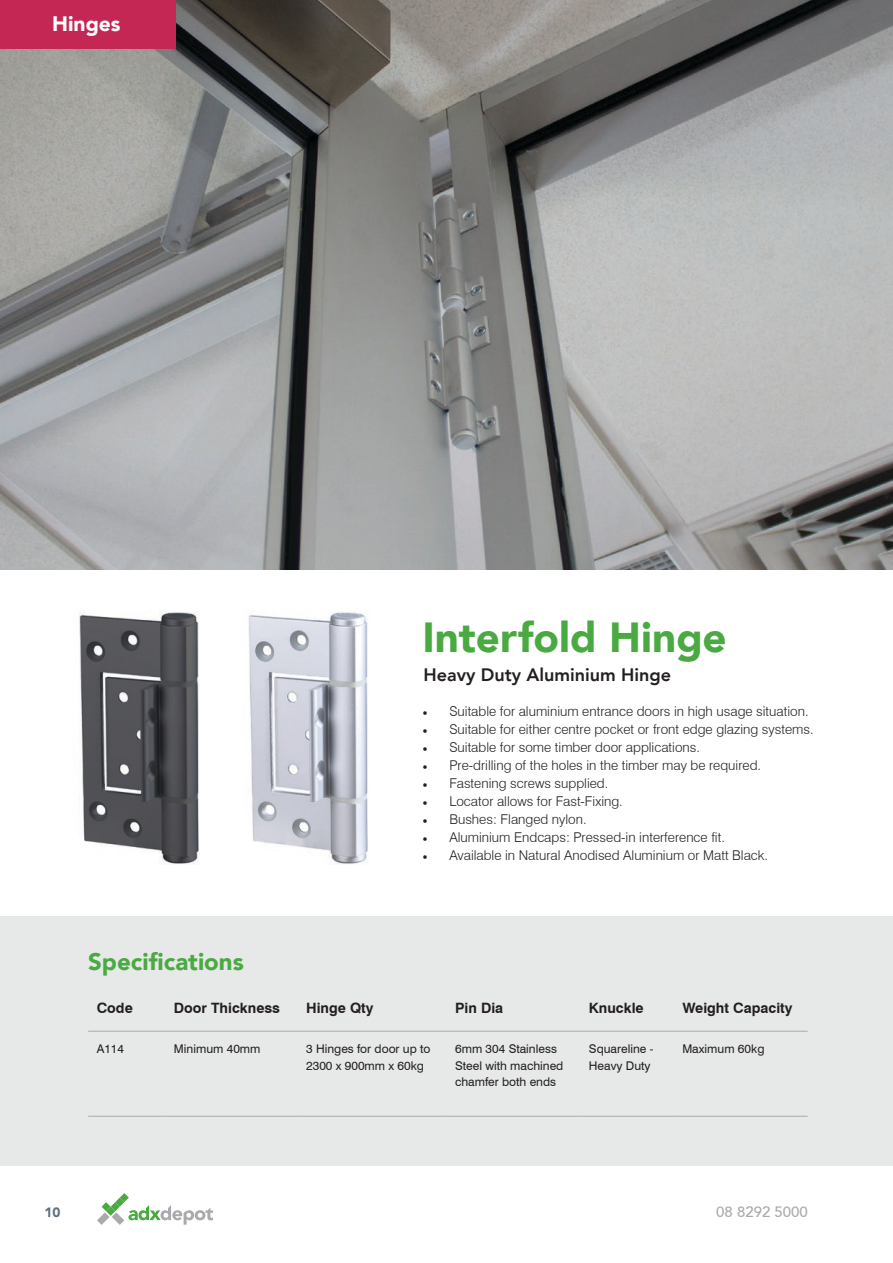
<style>
.page{position:relative;width:893px;height:1263px;background:#fff}
.page>*{position:absolute;margin:0;border:0;box-sizing:border-box;transform-origin:0 0}
.t1{font:900 42px "Avenir 95";color:#4aaa42}
.t2{font:900 24px "Avenir 95";color:#4aaa42}
.t3{font:900 21px "Avenir 95";color:#fff}
.t4{font:800 18px "Avenir LT";color:#231f20}
.t5{font:500 15px "Avenir 65";color:#a8aaad}
.t6{font:700 14.25px "Swiss 721 BT";color:#231f20}
.t7{font:300 13.5px "Swiss 721 BT";color:#231f20}
.t8{font:900 13.5px "Avenir 95";color:#5d707c}
.t9{font:12px/16.5px "Swiss 721 BT";color:#231f20}
.s1{font-family:"Minion Pro";font-weight:400}
</style>
<div class="page">
<svg style="left:97px;top:1193px;width:116px;height:32px"></svg>
<img style="left:0;top:0;width:893px;height:570px">
<img style="left:248px;top:612px;width:120px;height:253px">
<div style="left:0;top:916px;width:893px;height:250px;background:#e7e8e8"></div>
<hr style="left:88px;top:1031px;width:77px;height:1px;background:#a8aaad">
<hr style="left:165px;top:1031px;width:133px;height:1px;background:#a8aaad">
<hr style="left:298px;top:1031px;width:149px;height:1px;background:#a8aaad">
<hr style="left:447px;top:1031px;width:133px;height:1px;background:#a8aaad">
<hr style="left:580px;top:1031px;width:94px;height:1px;background:#a8aaad">
<hr style="left:674px;top:1031px;width:134px;height:1px;background:#a8aaad">
<hr style="left:88px;top:1116px;width:77px;height:1px;background:#a8aaad">
<hr style="left:165px;top:1116px;width:133px;height:1px;background:#a8aaad">
<hr style="left:298px;top:1116px;width:149px;height:1px;background:#a8aaad">
<hr style="left:447px;top:1116px;width:133px;height:1px;background:#a8aaad">
<hr style="left:580px;top:1116px;width:94px;height:1px;background:#a8aaad">
<hr style="left:674px;top:1116px;width:134px;height:1px;background:#a8aaad">
<div style="left:0;top:0;width:176px;height:49px;background:#c52755"></div>
<img style="left:79px;top:611px;width:120px;height:254px">
<h3 class="t3" style="left:52px;top:15px;width:70px">Hinges</h3>
<h2 class="t2" style="left:88px;top:952px;width:157px">Specifications</h2>
<h1 class="t1" style="left:422px;top:620px;width:306px">Interfold Hinge</h1>
<h3 class="t4" style="left:423px;top:667px;width:249px">Heavy Duty Aluminium Hinge</h3>
<p class="t7" style="left:422px;top:706px;width:388px"><span class="s1">•</span> Suitable for aluminium entrance doors in high usage situation.</p>
<p class="t7" style="left:422px;top:724px;width:393px"><span class="s1">•</span> Suitable for either centre pocket or front edge glazing systems.</p>
<p class="t7" style="left:422px;top:742px;width:279px"><span class="s1">•</span> Suitable for some timber door applications.</p>
<p class="t7" style="left:422px;top:760px;width:340px"><span class="s1">•</span> Pre-drilling of the holes in the timber may be required.</p>
<p class="t7" style="left:422px;top:778px;width:187px"><span class="s1">•</span> Fastening screws supplied.</p>
<p class="t7" style="left:422px;top:796px;width:202px"><span class="s1">•</span> Locator allows for Fast-Fixing.</p>
<p class="t7" style="left:422px;top:814px;width:166px"><span class="s1">•</span> Bushes: Flanged nylon.</p>
<p class="t7" style="left:422px;top:832px;width:304px"><span class="s1">•</span> Aluminium Endcaps: Pressed-in interference fit.</p>
<p class="t7" style="left:422px;top:850px;width:347px"><span class="s1">•</span> Available in Natural Anodised Aluminium or Matt Black.</p>
<p class="t6" style="left:97px;top:1003px;width:38px">Code</p>
<p class="t6" style="left:174px;top:1003px;width:108px">Door Thickness</p>
<p class="t6" style="left:306px;top:1003px;width:69px">Hinge Qty</p>
<p class="t6" style="left:455px;top:1003px;width:50px">Pin Dia</p>
<p class="t6" style="left:589px;top:1003px;width:56px">Knuckle</p>
<p class="t6" style="left:682px;top:1003px;width:112px">Weight Capacity</p>
<p class="t9" style="left:97px;top:1042px;width:29px">A114</p>
<p class="t9" style="left:174px;top:1042px;width:88px">Minimum 40mm</p>
<p class="t9" style="left:306px;top:1042px;width:126px">3 Hinges for door up to<br>2300 x 900mm x 60kg</p>
<p class="t9" style="left:455px;top:1042px;width:110px">6mm 304 Stainless<br>Steel with machined chamfer both ends</p>
<p class="t9" style="left:589px;top:1042px;width:66px">Squareline -<br>Heavy Duty</p>
<p class="t9" style="left:682px;top:1042px;width:84px">Maximum 60kg</p>
<p class="t8" style="left:45px;top:1207px;width:17px">10</p>
<p class="t5" style="left:716px;top:1205px;width:93px">08 8292 5000</p>
</div>
